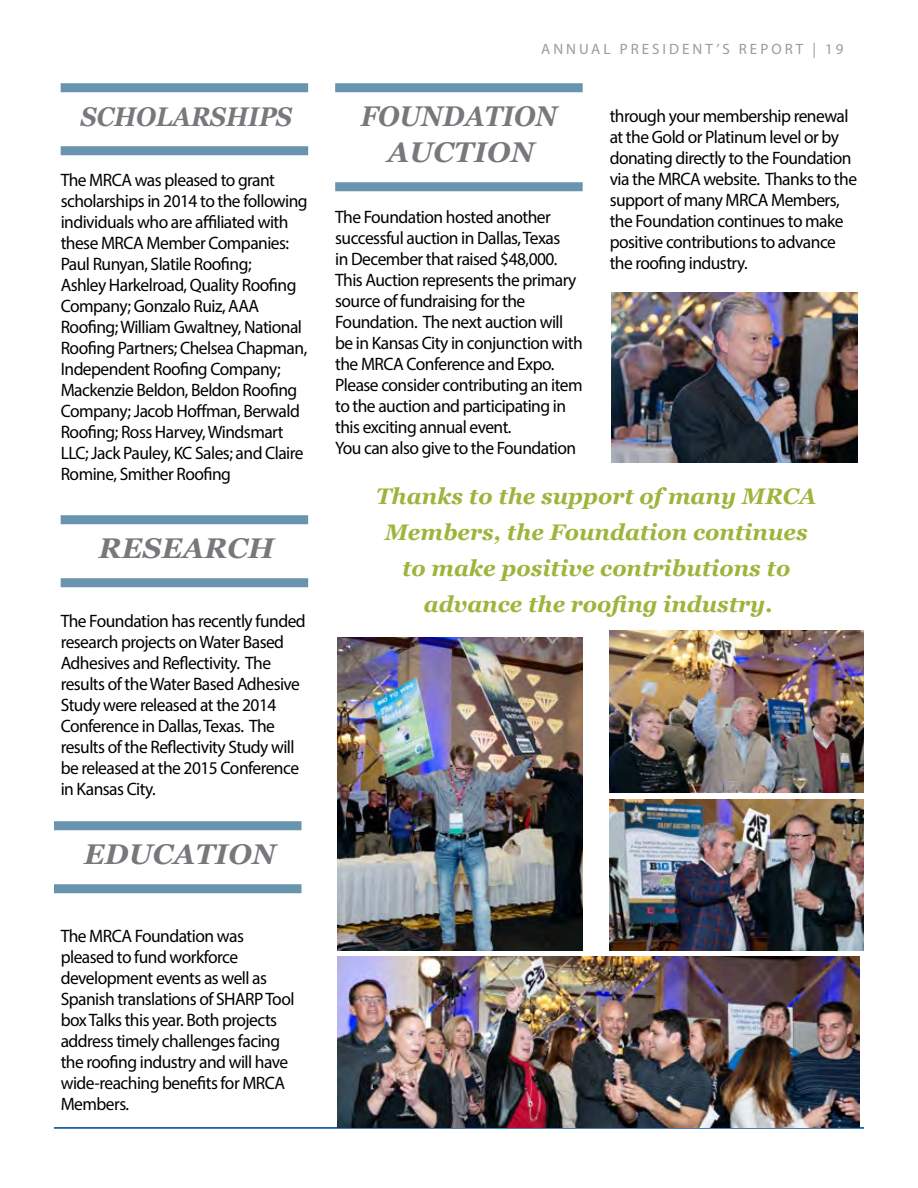
<style>
.page{position:relative;width:918px;height:1188px;background:#fff}
.page>*{position:absolute;margin:0;border:0;box-sizing:border-box;transform-origin:0 0}
.t1{font:italic 700 28.5px "Georgia";letter-spacing:.01em;color:#77787b}
.t2{font:italic 700 28.5px/36px "Georgia";letter-spacing:.01em;color:#77787b;text-align:center;scale:.92 1}
.t3{font:italic 700 27px "Georgia";letter-spacing:-.005em;color:#77787b;scale:.9 1}
.t4{font:italic 700 22.5px/36px "Georgia";color:#9cb53c;text-align:center}
.t5{font:18px/21px "Myriad Pro";letter-spacing:-.03em;color:#000}
.t6{font:15px "Myriad Pro";letter-spacing:.2em;color:#999b9c}
</style>
<div class="page">
<hr style="left:54px;top:1127px;width:810px;height:2px;background:#004fa3">
<div style="left:61px;top:83px;width:247px;height:9px;background:#6894ad"></div>
<div style="left:61px;top:146px;width:247px;height:9px;background:#6894ad"></div>
<div style="left:54px;top:821px;width:248px;height:9px;background:#6894ad"></div>
<div style="left:54px;top:884px;width:248px;height:9px;background:#6894ad"></div>
<div style="left:335px;top:83px;width:248px;height:9px;background:#6894ad"></div>
<div style="left:335px;top:182px;width:248px;height:9px;background:#6894ad"></div>
<img style="left:610px;top:799px;width:254px;height:151px">
<img style="left:337px;top:638px;width:246px;height:312px">
<img style="left:337px;top:957px;width:522px;height:170px">
<img style="left:610px;top:631px;width:254px;height:161px">
<img style="left:612px;top:292px;width:245px;height:171px">
<div style="left:61px;top:515px;width:247px;height:9px;background:#6894ad"></div>
<div style="left:61px;top:578px;width:247px;height:9px;background:#6894ad"></div>
<h2 class="t3" style="left:81px;top:97px;width:236px">SCHOLARSHIPS</h2>
<p class="t5" style="left:61px;top:169px;width:249px">The MRCA was pleased to grant scholarships in 2014 to the following individuals who are affiliated with these MRCA Member Companies:<br>Paul Runyan, Slatile Roofing;<br>Ashley Harkelroad, Quality Roofing<br>Company; Gonzalo Ruiz, AAA<br>Roofing; William Gwaltney, National<br>Roofing Partners; Chelsea Chapman,<br>Independent Roofing Company;<br>Mackenzie Beldon, Beldon Roofing<br>Company; Jacob Hoffman, Berwald<br>Roofing; Ross Harvey, Windsmart<br>LLC; Jack Pauley, KC Sales; and Claire<br>Romine, Smither Roofing</p>
<h1 class="t1" style="left:99px;top:527px;width:177px">RESEARCH</h1>
<p class="t5" style="left:61px;top:610px;width:247px">The Foundation has recently funded research projects on Water Based<br>Adhesives and Reflectivity. The results of the Water Based Adhesive<br>Study were released at the 2014<br>Conference in Dallas, Texas. The results of the Reflectivity Study will be released at the 2015 Conference in Kansas City.</p>
<h1 class="t1" style="left:84px;top:833px;width:193px">EDUCATION</h1>
<p class="t5" style="left:61px;top:926px;width:235px">The MRCA Foundation was pleased to fund workforce development events as well as<br>Spanish translations of SHARP Tool box Talks this year. Both projects address timely challenges facing the roofing industry and will have wide-reaching benefits for MRCA<br>Members.</p>
<p class="t6" style="left:541px;top:40px;width:304px">ANNUAL PRESIDENT’S REPORT | 19</p>
<h1 class="t2" style="left:361px;top:97px;width:215px">FOUNDATION<br>AUCTION</h1>
<p class="t5" style="left:335px;top:206px;width:249px">The Foundation hosted another successful auction in Dallas, Texas<br>in December that raised $48,000.<br>This Auction represents the primary source of fundraising for the Foundation. The next auction will be in Kansas City in conjunction with the MRCA Conference and Expo.<br>Please consider contributing an item to the auction and participating in this exciting annual event.<br>You can also give to the Foundation</p>
<p class="t5" style="left:610px;top:105px;width:249px">through your membership renewal at the Gold or Platinum level or by donating directly to the Foundation via the MRCA website. Thanks to the support of many MRCA Members, the Foundation continues to make positive contributions to advance the roofing industry.</p>
<p class="t4" style="left:376px;top:477px;width:441px">Thanks to the support of many MRCA Members, the Foundation continues to make positive contributions to advance the roofing industry.</p>
</div>
